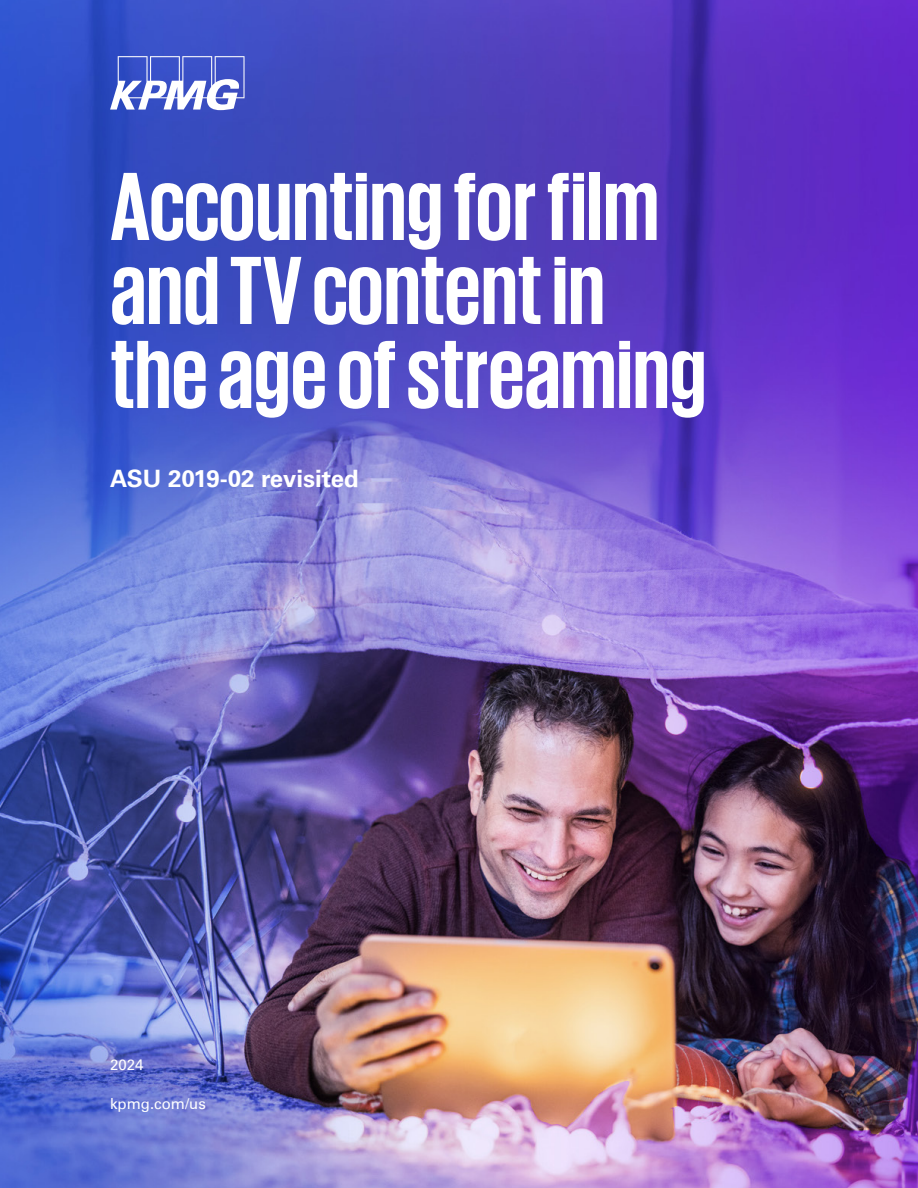
<style>
.page{position:relative;width:918px;height:1188px;background:#fff}
.page>*{position:absolute;margin:0;border:0;box-sizing:border-box;transform-origin:0 0}
.t1{font:700 99px/84px "KPMG";color:#fff}
.t2{font:700 24px "Univers 65";color:#fff}
.t3{font:15px "Univers 55 Roman";color:#fff}
</style>
<div class="page">
<img style="left:0;top:0;width:918px;height:1188px">
<svg style="left:110px;top:56px;width:135px;height:54px"></svg>
<p class="t1" style="left:110px;top:161px;width:598px">Accounting for film and TV content in the age of streaming</p>
<p class="t2" style="left:110px;top:465px;width:250px">ASU 2019-02 revisited</p>
<p class="t3" style="left:110px;top:1056px;width:35px">2024</p>
<p class="t3" style="left:110px;top:1095px;width:97px">kpmg.com/us</p>
</div>
